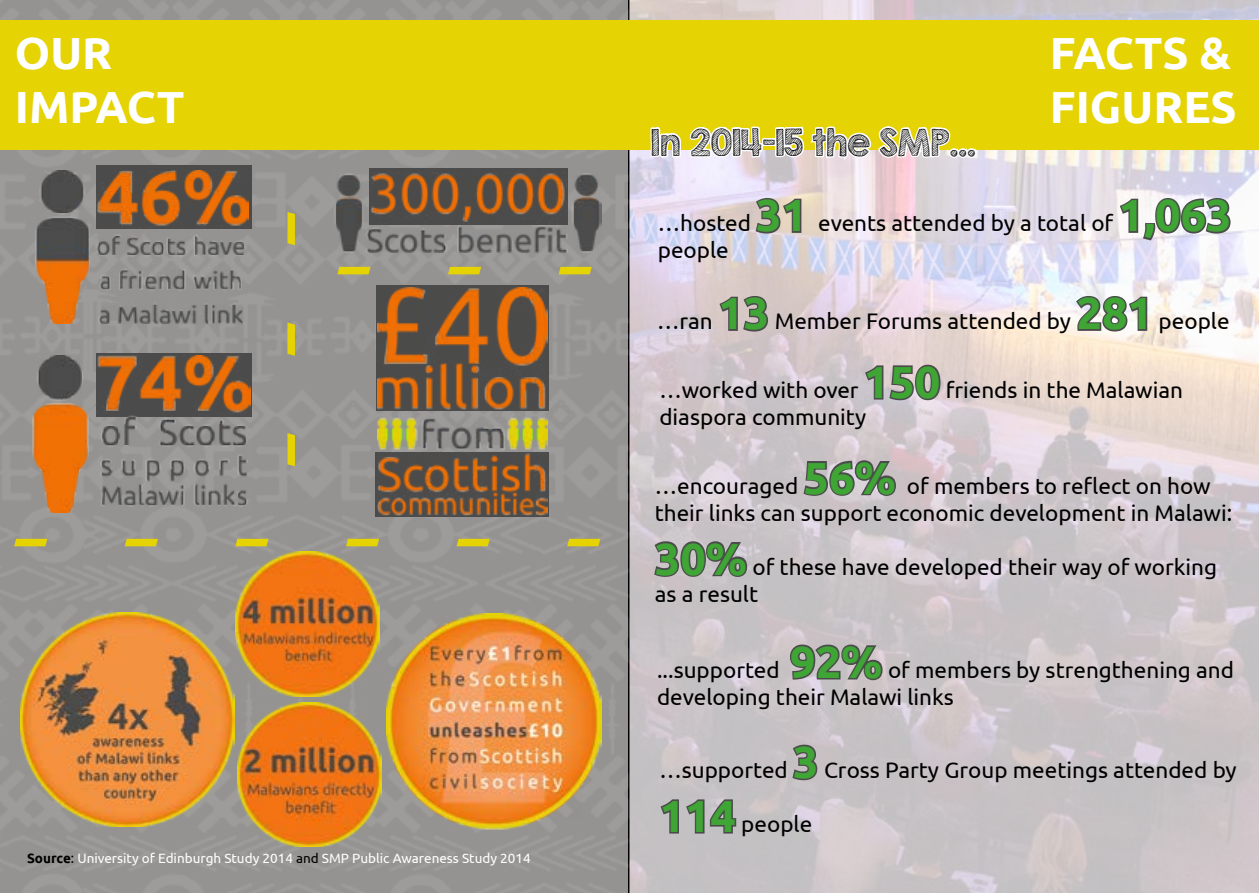
<style>
.page{position:relative;width:1259px;height:893px;background:#fff}
.page>*{position:absolute;margin:0;border:0;box-sizing:border-box;transform-origin:0 0}
.t1{font:136.5px "Minion Pro";color:#e5d303}
.t2{font:700 45px/54px "Ubuntu";color:#fff}
.t3{font:33px "KG Second Chances Sketch";color:#000}
.t4{font:22.5px/27px "Ubuntu";color:#000}
.t5{font:13.5px "Ubuntu";color:#fff}
.s1{font-weight:700;color:#000}
.s2{color:#000}
.s3{font-weight:700;font-size:45px;color:#3fa535}
</style>
<div class="page">
<img style="left:0;top:0;width:1259px;height:893px">
<img style="left:386px;top:613px;width:215px;height:220px">
<div style="left:96px;top:165px;width:155px;height:63px;background:#4b4b4b"></div>
<div style="left:96px;top:353px;width:155px;height:63px;background:#4b4b4b"></div>
<svg style="left:376px;top:286px;width:173px;height:125px"></svg>
<div style="left:375px;top:453px;width:174px;height:64px;background:#4b4b4b"></div>
<div style="left:369px;top:168px;width:198px;height:56px;background:#4b4b4b"></div>
<div style="left:0;top:21px;width:1259px;height:129px;background:#e5d303"></div>
<svg style="left:1117px;top:196px;width:115px;height:46px"></svg>
<svg style="left:1074px;top:294px;width:74px;height:40px"></svg>
<svg style="left:802px;top:459px;width:96px;height:39px;background:#999498"></svg>
<svg style="left:652px;top:539px;width:97px;height:40px;background:#979496"></svg>
<svg style="left:788px;top:642px;width:96px;height:40px;background:#979395"></svg>
<svg style="left:790px;top:743px;width:29px;height:39px"></svg>
<svg style="left:658px;top:797px;width:80px;height:38px;background:#9f9d9f"></svg>
<svg style="left:648px;top:126px;width:330px;height:289px;background:#dbd1d1"></svg>
<img style="left:237px;top:702px;width:144px;height:144px">
<img style="left:235px;top:552px;width:145px;height:145px">
<img style="left:378px;top:288px;width:170px;height:228px">
<img style="left:29px;top:170px;width:220px;height:153px">
<img style="left:332px;top:172px;width:269px;height:81px">
<img style="left:21px;top:613px;width:213px;height:213px">
<img style="left:25px;top:356px;width:225px;height:156px">
<h2 class="t2" style="left:15px;top:26px;width:171px">OUR<br>IMPACT</h2>
<h2 class="t2" style="left:1050px;top:26px;width:188px">FACTS &amp;<br>FIGURES</h2>
<h1 class="t1" style="left:187px;top:474px;width:271px;rotate:-90deg">- - -</h1>
<h1 class="t1" style="left:330px;top:166px;width:271px">- - -</h1>
<h1 class="t1" style="left:6px;top:438px;width:603px">- - - - - -</h1>
<p class="t5" style="left:27px;top:850px;width:505px"><span class="s1">Source</span><span class="s2">:</span> University of Edinburgh Study 2014 <span class="s2">and</span> SMP Public Awareness Study 2014</p>
<h3 class="t3" style="left:651px;top:121px;width:326px">In 2014-15 the SMP…</h3>
<p class="t4" style="left:658px;top:209px;width:575px">…hosted <span class="s3">31</span> events attended by a total of <span class="s3">1,063 </span>people</p>
<p class="t4" style="left:657px;top:307px;width:574px">…ran <span class="s3">13</span> Member Forums attended by <span class="s3">281</span> people</p>
<p class="t4" style="left:659px;top:376px;width:525px">…worked with over <span class="s3">150</span> friends in the Malawian diaspora community</p>
<p class="t4" style="left:655px;top:471px;width:579px">…encouraged <span class="s3">56%</span> of members to reflect on how their links can support economic development in Malawi:</p>
<p class="t4" style="left:655px;top:552px;width:564px"><span class="s3">30%</span> of these have developed their way of working as a result</p>
<p class="t4" style="left:657px;top:656px;width:578px">...supported <span class="s3">92%</span> of members by strengthening and developing their Malawi links</p>
<p class="t4" style="left:659px;top:756px;width:579px">…supported <span class="s3">3</span> Cross Party Group meetings attended by</p>
<p class="t4" style="left:659px;top:810px;width:154px"><span class="s3">114</span> people</p>
</div>
